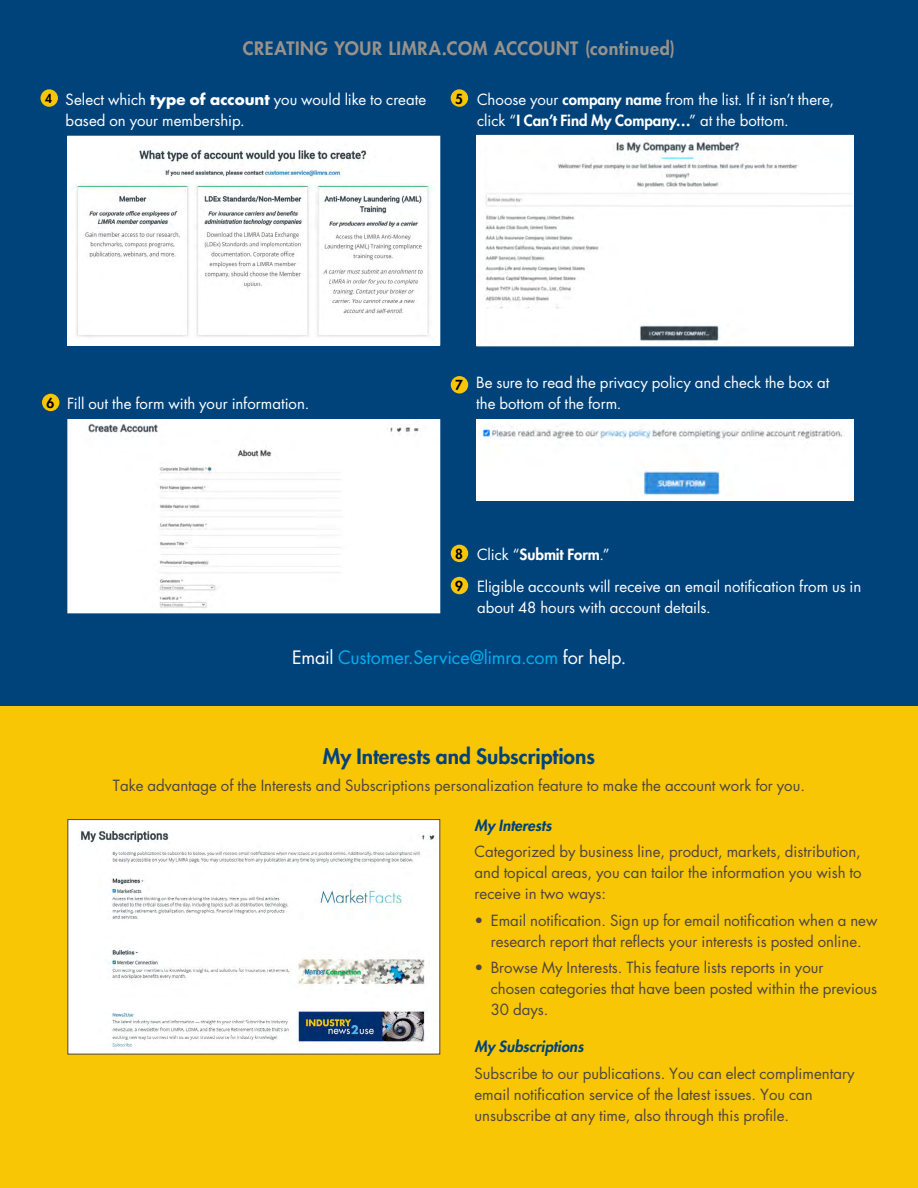
<style>
.page{position:relative;width:918px;height:1188px;background:#fff}
.page>*{position:absolute;margin:0;border:0;box-sizing:border-box;transform-origin:0 0}
.t1{font:800 20.55px "Futura Std";color:#00437b}
.t2{font:800 18px "Futura Std";letter-spacing:.035em;color:#99928a}
.t3{font:18px "Futura Std";letter-spacing:-.005em;color:#00aeef}
.t4{font:15px/21px "Futura Std";color:#4e4540}
.t5{font:15px/21px "Futura Std";color:#fff}
.t6{font:italic 800 15px "Futura Std";color:#00437b}
.t7{font:800 13.5px "Futura Std";color:#000}
.t8{font:800 12px "Futura Std";color:#000}
.s1{font-weight:700}
.s2{font-weight:800}
.s3{color:#fff}
</style>
<div class="page">
<div style="left:0;top:0;width:918px;height:706px;background:#00437b"></div>
<div style="left:0;top:706px;width:918px;height:482px;background:#f9c606"></div>
<div style="left:68px;top:820px;width:372px;height:234px;background:#fff"></div>
<img style="left:80px;top:830px;width:355px;height:218px">
<div style="left:67px;top:819px;width:373px;height:235px;border:1px solid #4e4540"></div>
<div style="left:69px;top:421px;width:369px;height:190px;background:#fff"></div>
<div style="left:67px;top:419px;width:373px;height:194px;border:1px solid #fff"></div>
<img style="left:479px;top:421px;width:373px;height:78px">
<div style="left:477px;top:419px;width:377px;height:82px;border:1px solid #fff"></div>
<img style="left:479px;top:137px;width:373px;height:207px">
<div style="left:477px;top:135px;width:377px;height:211px;border:1px solid #fff"></div>
<img style="left:69px;top:138px;width:369px;height:205px">
<div style="left:67px;top:136px;width:373px;height:209px;border:1px solid #fff"></div>
<div style="left:40px;top:89px;width:18px;height:18px;background:#f9c606;border-radius:50%"></div>
<div style="left:42px;top:394px;width:17px;height:17px;background:#f9c606;border-radius:50%"></div>
<div style="left:451px;top:89px;width:17px;height:18px;background:#f9c606;border-radius:50%"></div>
<div style="left:451px;top:376px;width:17px;height:18px;background:#f9c606;border-radius:50%"></div>
<div style="left:451px;top:545px;width:17px;height:17px;background:#f9c606;border-radius:50%"></div>
<div style="left:451px;top:577px;width:17px;height:17px;background:#f9c606;border-radius:50%"></div>
<p class="t8" style="left:45px;top:91px;width:8px">4</p>
<p class="t2" style="left:243px;top:37px;width:434px">CREATING YOUR LIMRA.COM ACCOUNT (continued)</p>
<p class="t5" style="left:66px;top:89px;width:362px">Select which <span class="s1">type of account</span> you would like to create based on your membership.</p>
<p class="t7" style="left:455px;top:90px;width:9px">5</p>
<p class="t5" style="left:477px;top:89px;width:358px">Choose your <span class="s2">company name</span> from the list. If it isn’t there, click “<span class="s2">I Can’t Find My Company…</span>” at the bottom.</p>
<p class="t7" style="left:46px;top:394px;width:9px">6</p>
<p class="t5" style="left:67px;top:393px;width:244px">Fill out the form with your information.</p>
<p class="t7" style="left:455px;top:377px;width:9px">7</p>
<p class="t5" style="left:476px;top:373px;width:355px">Be sure to read the privacy policy and check the box at the bottom of the form.</p>
<p class="t7" style="left:455px;top:545px;width:9px">8</p>
<p class="t7" style="left:455px;top:578px;width:9px">9</p>
<p class="t5" style="left:477px;top:539px;width:386px;line-height:31.8px">Click “<span class="s2">Submit Form</span>.”<br>Eligible accounts will receive an email notification from us in</p>
<p class="t5" style="left:477px;top:597px;width:235px">about 48 hours with account details.</p>
<p class="t3" style="left:292px;top:646px;width:336px"><span class="s3">Email</span> Customer.Service@limra.com <span class="s3">for help.</span></p>
<h1 class="t1" style="left:323px;top:744px;width:274px">My Interests and Subscriptions</h1>
<p class="t4" style="left:113px;top:775px;width:694px">Take advantage of the Interests and Subscriptions personalization feature to make the account work for you.</p>
<p class="t6" style="left:475px;top:816px;width:78px">My Interests</p>
<p class="t4" style="left:475px;top:841px;width:389px;text-align:justify">Categorized by business line, product, markets, distribution, and topical areas, you can tailor the information you wish to receive in two ways:</p>
<p class="t4" style="left:475px;top:910px;width:404px;text-align:center">• Email notification. Sign up for email notification when a new research report that reflects your interests is posted online.</p>
<p class="t4" style="left:491px;top:957px;width:388px;text-indent:-16px">• Browse My Interests. This feature lists reports in your<br>chosen categories that have been posted within the previous<br>30 days.</p>
<p class="t6" style="left:475px;top:1037px;width:111px">My Subscriptions</p>
<p class="t4" style="left:475px;top:1063px;width:382px">Subscribe to our publications. You can elect complimentary email notification service of the latest issues. You can unsubscribe at any time, also through this profile.</p>
</div>
